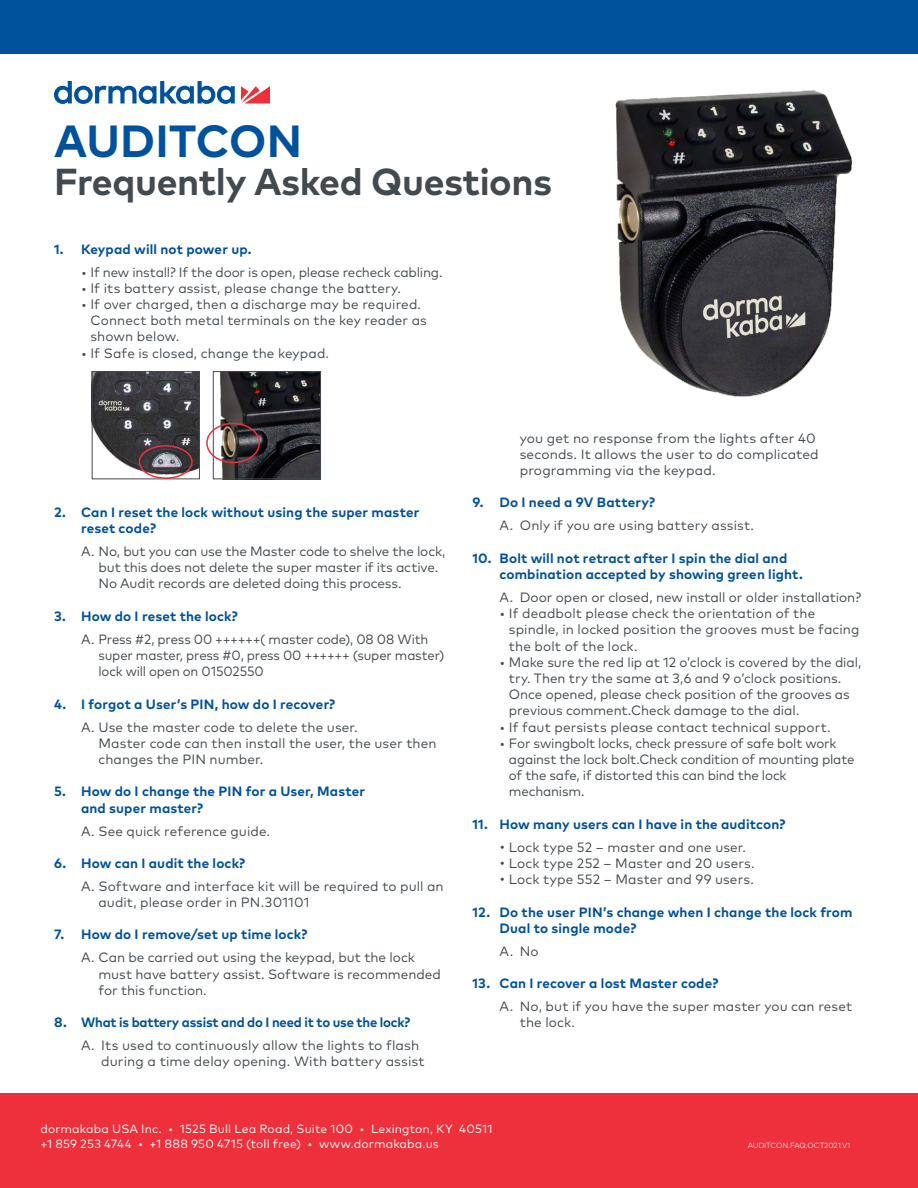
<style>
.page{position:relative;width:918px;height:1188px;background:#fff}
.page>*{position:absolute;margin:0;border:0;box-sizing:border-box;transform-origin:0 0}
.t1{font:700 45px "Mark Pro";letter-spacing:.005em;color:#00529c}
.t2{font:700 37.5px "Mark Pro";letter-spacing:-.01em;color:#434a4f}
.t3{font:13.5px/16.2px "Mark Pro";color:#434a4f}
.t4{font:700 13.5px/16.2px "Mark Pro";letter-spacing:.01em;color:#00529c}
.t5{font:700 13.5px "Mark Pro";letter-spacing:-.015em;color:#00529c}
.t6{font:12px/14.4px "Mark Pro";letter-spacing:.015em;color:#fff}
.t7{font:300 7.5px "Mark Pro";letter-spacing:-.01em;color:#fff}
</style>
<div class="page">
<svg style="left:241px;top:86px;width:29px;height:17px"></svg>
<svg style="left:54px;top:81px;width:181px;height:23px"></svg>
<div style="left:0;top:0;width:918px;height:54px;background:#00529c"></div>
<img style="left:615px;top:90px;width:238px;height:307px">
<img style="left:94px;top:373px;width:104px;height:104px">
<div style="left:92px;top:371px;width:108px;height:108px;border:1px solid #434a4f"></div>
<img style="left:215px;top:373px;width:104px;height:104px">
<div style="left:213px;top:371px;width:108px;height:108px;border:1px solid #434a4f"></div>
<div style="left:139px;top:445px;width:54px;height:34px;border:2px solid #ee303c;border-radius:50%"></div>
<div style="left:206px;top:423px;width:54px;height:40px;border:2px solid #ee303c;border-radius:50%"></div>
<div style="left:0;top:1094px;width:918px;height:94px;background:#ee303c"></div>
<h1 class="t1" style="left:54px;top:107px;width:249px">AUDITCON</h1>
<h2 class="t2" style="left:54px;top:153px;width:500px">Frequently Asked Questions</h2>
<p class="t4" style="left:54px;top:240px;width:199px">1. Keypad will not power up.</p>
<p class="t3" style="left:81px;top:263px;width:363px">• If new install? If the door is open, please recheck cabling.</p>
<p class="t3" style="left:81px;top:279px;width:322px">• If its battery assist, please change the battery.</p>
<p class="t3" style="left:90px;top:295px;width:338px;text-indent:-9px">• If over charged, then a discharge may be required.<br>Connect both metal terminals on the key reader as shown below.</p>
<p class="t3" style="left:81px;top:344px;width:250px">• If Safe is closed, change the keypad.</p>
<p class="t4" style="left:81px;top:503px;width:340px;text-indent:-27px">2. Can I reset the lock without using the super master reset code?</p>
<p class="t3" style="left:99px;top:542px;width:348px;text-indent:-18px">A. No, but you can use the Master code to shelve the lock, but this does not delete the super master if its active.<br>No Audit records are deleted doing this process.</p>
<p class="t4" style="left:54px;top:607px;width:185px">3. How do I reset the lock?</p>
<p class="t3" style="left:98px;top:630px;width:348px;text-indent:-17px">A. Press #2, press 00 ++++++( master code), 08 08 With super master, press #0, press 00 ++++++ (super master) lock will open on 01502550</p>
<p class="t4" style="left:54px;top:695px;width:283px">4. I forgot a User’s PIN, how do I recover?</p>
<p class="t3" style="left:98px;top:718px;width:340px;text-indent:-17px">A. Use the master code to delete the user.<br>Master code can then install the user, the user then changes the PIN number.</p>
<p class="t4" style="left:81px;top:782px;width:286px;text-indent:-27px">5. How do I change the PIN for a User, Master and super master?</p>
<p class="t3" style="left:81px;top:822px;width:191px">A. See quick reference guide.</p>
<p class="t4" style="left:54px;top:854px;width:193px">6. How can I audit the lock?</p>
<p class="t3" style="left:98px;top:877px;width:347px;text-indent:-17px">A. Software and interface kit will be required to pull an audit, please order in PN.301101</p>
<p class="t4" style="left:54px;top:925px;width:255px">7. How do I remove/set up time lock?</p>
<p class="t3" style="left:98px;top:948px;width:344px;text-indent:-17px">A. Can be carried out using the keypad, but the lock must have battery assist. Software is recommended for this function.</p>
<p class="t5" style="left:54px;top:1012px;width:358px">8. What is battery assist and do I need it to use the lock?</p>
<p class="t3" style="left:101px;top:1036px;width:325px;text-indent:-20px">A. Its used to continuously allow the lights to flash during a time delay opening. With battery assist</p>
<p class="t3" style="left:520px;top:429px;width:301px">you get no response from the lights after 40 seconds. It allows the user to do complicated programming via the keypad.</p>
<p class="t4" style="left:472px;top:493px;width:184px">9. Do I need a 9V Battery?</p>
<p class="t3" style="left:500px;top:516px;width:256px">A. Only if you are using battery assist.</p>
<p class="t4" style="left:500px;top:549px;width:305px;text-indent:-27px">10. Bolt will not retract after I spin the dial and combination accepted by showing green light.</p>
<p class="t3" style="left:500px;top:588px;width:363px">A. Door open or closed, new install or older installation?</p>
<p class="t3" style="left:509px;top:604px;width:352px;text-indent:-9px">• If deadbolt please check the orientation of the spindle, in locked position the grooves must be facing the bolt of the lock.</p>
<p class="t3" style="left:509px;top:653px;width:354px;text-indent:-9px">• Make sure the red lip at 12 o’clock is covered by the dial, try. Then try the same at 3,6 and 9 o’clock positions.<br>Once opened, please check position of the grooves as previous comment.Check damage to the dial.</p>
<p class="t3" style="left:500px;top:718px;width:333px">• If faut persists please contact technical support.</p>
<p class="t3" style="left:509px;top:734px;width:347px;text-indent:-9px">• For swingbolt locks, check pressure of safe bolt work against the lock bolt.Check condition of mounting plate of the safe, if distorted this can bind the lock mechanism.</p>
<p class="t4" style="left:472px;top:815px;width:315px">11. How many users can I have in the auditcon?</p>
<p class="t3" style="left:500px;top:838px;width:248px">• Lock type 52 – master and one user.</p>
<p class="t3" style="left:500px;top:854px;width:257px">• Lock type 252 – Master and 20 users.</p>
<p class="t3" style="left:500px;top:870px;width:256px">• Lock type 552 – Master and 99 users.</p>
<p class="t4" style="left:500px;top:902px;width:354px;text-indent:-27px">12. Do the user PIN’s change when I change the lock from<br>Dual to single mode?</p>
<p class="t3" style="left:500px;top:942px;width:41px">A. No</p>
<p class="t4" style="left:472px;top:974px;width:247px">13. Can I recover a lost Master code?</p>
<p class="t3" style="left:520px;top:997px;width:334px;text-indent:-20px">A. No, but if you have the super master you can reset the lock.</p>
<p class="t6" style="left:40px;top:1121px;width:454px">dormakaba USA Inc. • 1525 Bull Lea Road, Suite 100 • Lexington, KY 40511 +1 859 253 4744 • +1 888 950 4715 (toll free) • www.dormakaba.us</p>
<p class="t7" style="left:748px;top:1139px;width:104px">AUDITCON.FAQ.OCT2021.V1</p>
</div>
